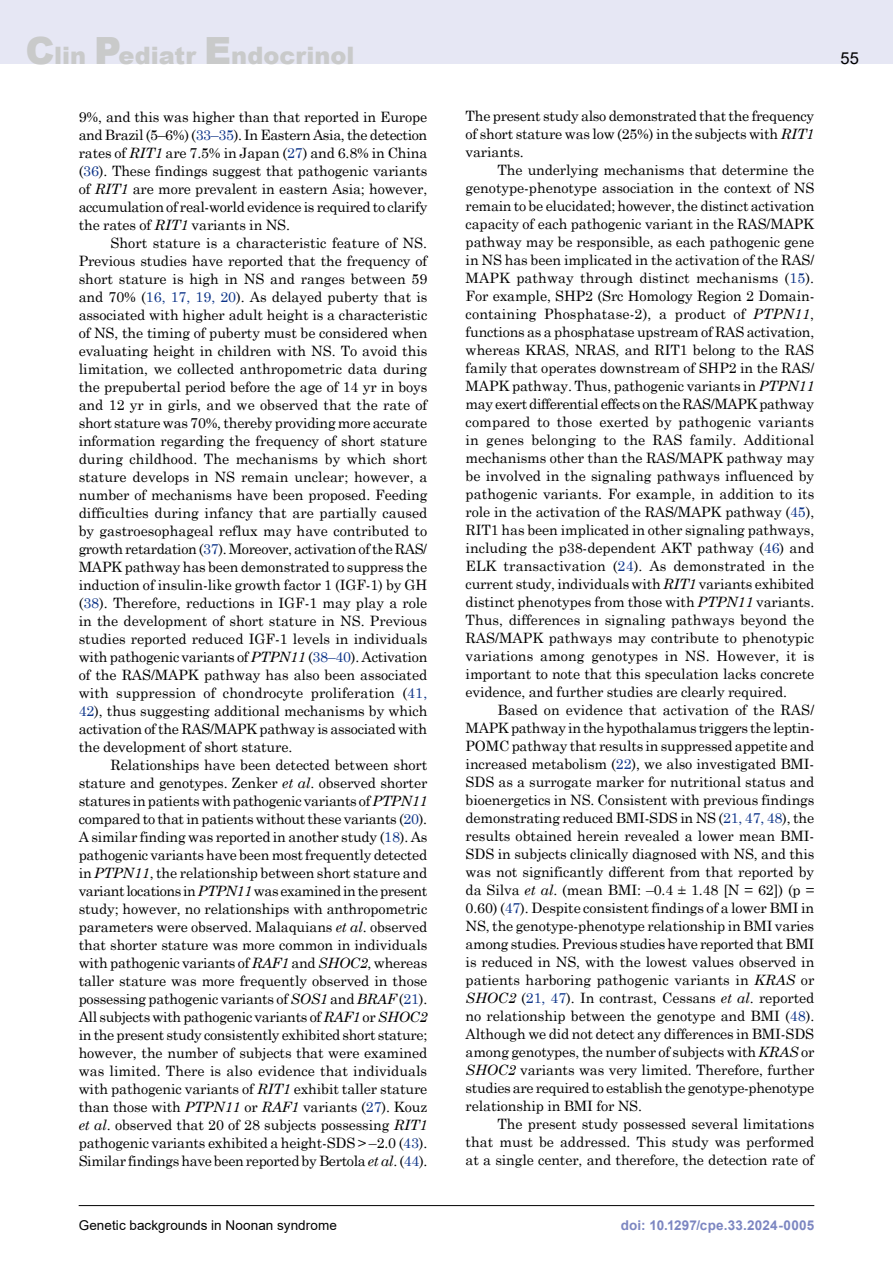
<style>
.page{position:relative;width:893px;height:1263px;background:#fff}
.page>*{position:absolute;margin:0;border:0;box-sizing:border-box;transform-origin:0 0}
.t1{font:900 24px "Arial";color:#c9caca}
.t2{font:16.5px "Arial";color:#000}
.t3{font:14.25px/18px "Century Schoolbook";letter-spacing:-.01em;color:#000;text-align:justify}
.t4{font:13.5px "Arial";letter-spacing:.005em;color:#000}
.t5{font:700 13.5px "Arial";letter-spacing:.015em;color:#7c86c1}
.s1{font-size:37.5px}
.s2{color:#0c3388}
.s3{font-style:italic}
</style>
<div class="page">
<div style="left:0;top:0;width:893px;height:64px;background:#e6e7f4"></div>
<hr style="left:79px;top:1205px;width:735px;height:1px;background:#000">
<h1 class="t1" style="left:26px;top:38px;width:330px"><span class="s1">C</span>lin <span class="s1">P</span>ediatr <span class="s1">E</span>ndocrinol</h1>
<p class="t3" style="left:79px;top:106px;width:350px">9%, and this was higher than that reported in Europe and Brazil (5–6%) (<span class="s2">33–35</span>). In Eastern Asia, the detection rates of <span class="s3">RIT1</span> are 7.5% in Japan (<span class="s2">27</span>) and 6.8% in China (<span class="s2">36</span>). These findings suggest that pathogenic variants of <span class="s3">RIT1</span> are more prevalent in eastern Asia; however, accumulation of real-world evidence is required to clarify the rates of <span class="s3">RIT1</span> variants in NS.</p>
<p class="t3" style="left:79px;top:232px;width:350px;text-indent:32px">Short stature is a characteristic feature of NS.<br>Previous studies have reported that the frequency of short stature is high in NS and ranges between 59 and 70% (<span class="s2">16, 17, 19, 20</span>). As delayed puberty that is associated with higher adult height is a characteristic of NS, the timing of puberty must be considered when evaluating height in children with NS. To avoid this limitation, we collected anthropometric data during the prepubertal period before the age of 14 yr in boys and 12 yr in girls, and we observed that the rate of short stature was 70%, thereby providing more accurate information regarding the frequency of short stature during childhood. The mechanisms by which short stature develops in NS remain unclear; however, a number of mechanisms have been proposed. Feeding difficulties during infancy that are partially caused by gastroesophageal reflux may have contributed to growth retardation (<span class="s2">37</span>). Moreover, activation of the RAS/ MAPK pathway has been demonstrated to suppress the induction of insulin-like growth factor 1 (IGF-1) by GH (<span class="s2">38</span>). Therefore, reductions in IGF-1 may play a role in the development of short stature in NS. Previous studies reported reduced IGF-1 levels in individuals with pathogenic variants of <span class="s3">PTPN11</span> (<span class="s2">38–40</span>). Activation of the RAS/MAPK pathway has also been associated with suppression of chondrocyte proliferation (<span class="s2">41, 42</span>), thus suggesting additional mechanisms by which activation of the RAS/MAPK pathway is associated with the development of short stature.</p>
<p class="t3" style="left:79px;top:754px;width:350px;text-indent:32px">Relationships have been detected between short stature and genotypes. Zenker <span class="s3">et al</span>. observed shorter statures in patients with pathogenic variants of <span class="s3">PTPN11 </span>compared to that in patients without these variants (<span class="s2">20</span>).<br>A similar finding was reported in another study (<span class="s2">18</span>). As pathogenic variants have been most frequently detected in <span class="s3">PTPN11</span>, the relationship between short stature and variant locations in <span class="s3">PTPN11</span> was examined in the present study; however, no relationships with anthropometric parameters were observed. Malaquians <span class="s3">et al</span>. observed that shorter stature was more common in individuals with pathogenic variants of <span class="s3">RAF1</span> and <span class="s3">SHOC2</span>, whereas taller stature was more frequently observed in those possessing pathogenic variants of <span class="s3">SOS1</span> and <span class="s3">BRAF</span> (<span class="s2">21</span>).<br>All subjects with pathogenic variants of <span class="s3">RAF1</span> or <span class="s3">SHOC2 </span>in the present study consistently exhibited short stature; however, the number of subjects that were examined was limited. There is also evidence that individuals with pathogenic variants of <span class="s3">RIT1</span> exhibit taller stature than those with <span class="s3">PTPN11</span> or <span class="s3">RAF1</span> variants (<span class="s2">27</span>). Kouz <span class="s3">et al</span>. observed that 20 of 28 subjects possessing <span class="s3">RIT1 </span>pathogenic variants exhibited a height-SDS &gt; –2.0 (<span class="s2">43</span>).<br>Similar findings have been reported by Bertola <span class="s3">et al</span>. (<span class="s2">44</span>).</p>
<p class="t4" style="left:79px;top:1216px;width:260px">Genetic backgrounds in Noonan syndrome</p>
<p class="t3" style="left:466px;top:106px;width:350px">The present study also demonstrated that the frequency of short stature was low (25%) in the subjects with <span class="s3">RIT1 </span>variants.</p>
<p class="t3" style="left:466px;top:160px;width:350px;text-indent:32px">The underlying mechanisms that determine the genotype-phenotype association in the context of NS remain to be elucidated; however, the distinct activation capacity of each pathogenic variant in the RAS/MAPK pathway may be responsible, as each pathogenic gene in NS has been implicated in the activation of the RAS/ MAPK pathway through distinct mechanisms (<span class="s2">15</span>).<br>For example, SHP2 (Src Homology Region 2 Domain&shy;containing Phosphatase-2), a product of <span class="s3">PTPN11</span>, functions as a phosphatase upstream of RAS activation, whereas KRAS, NRAS, and RIT1 belong to the RAS family that operates downstream of SHP2 in the RAS/ MAPK pathway. Thus, pathogenic variants in <span class="s3">PTPN11 </span>may exert differential effects on the RAS/MAPK pathway compared to those exerted by pathogenic variants in genes belonging to the RAS family. Additional mechanisms other than the RAS/MAPK pathway may be involved in the signaling pathways influenced by pathogenic variants. For example, in addition to its role in the activation of the RAS/MAPK pathway (<span class="s2">45</span>), RIT1 has been implicated in other signaling pathways, including the p38-dependent AKT pathway (<span class="s2">46</span>) and ELK transactivation (<span class="s2">24</span>). As demonstrated in the current study, individuals with <span class="s3">RIT1</span> variants exhibited distinct phenotypes from those with <span class="s3">PTPN11</span> variants.<br>Thus, differences in signaling pathways beyond the RAS/MAPK pathways may contribute to phenotypic variations among genotypes in NS. However, it is important to note that this speculation lacks concrete evidence, and further studies are clearly required.</p>
<p class="t3" style="left:466px;top:700px;width:350px;text-indent:32px">Based on evidence that activation of the RAS/ MAPK pathway in the hypothalamus triggers the leptin-POMC pathway that results in suppressed appetite and increased metabolism (<span class="s2">22</span>), we also investigated BMI-SDS as a surrogate marker for nutritional status and bioenergetics in NS. Consistent with previous findings demonstrating reduced BMI-SDS in NS (<span class="s2">21, 47, 48</span>), the results obtained herein revealed a lower mean BMI-SDS in subjects clinically diagnosed with NS, and this was not significantly different from that reported by da Silva <span class="s3">et al</span>. (mean BMI: –0.4 ± 1.48 [N = 62]) (p = 0.60) (<span class="s2">47</span>). Despite consistent findings of a lower BMI in NS, the genotype-phenotype relationship in BMI varies among studies. Previous studies have reported that BMI is reduced in NS, with the lowest values observed in patients harboring pathogenic variants in <span class="s3">KRAS</span> or <span class="s3">SHOC2</span> (<span class="s2">21, 47</span>). In contrast, Cessans <span class="s3">et al</span>. reported no relationship between the genotype and BMI (<span class="s2">48</span>).<br>Although we did not detect any differences in BMI-SDS among genotypes, the number of subjects with <span class="s3">KRAS</span> or <span class="s3">SHOC2</span> variants was very limited. Therefore, further studies are required to establish the genotype-phenotype relationship in BMI for NS.</p>
<p class="t3" style="left:466px;top:1114px;width:350px;text-indent:32px">The present study possessed several limitations that must be addressed. This study was performed at a single center, and therefore, the detection rate of</p>
<p class="t5" style="left:621px;top:1216px;width:195px">doi: 10.1297/cpe.33.2024-0005</p>
<p class="t2" style="left:840px;top:47px;width:20px">55</p>
</div>
